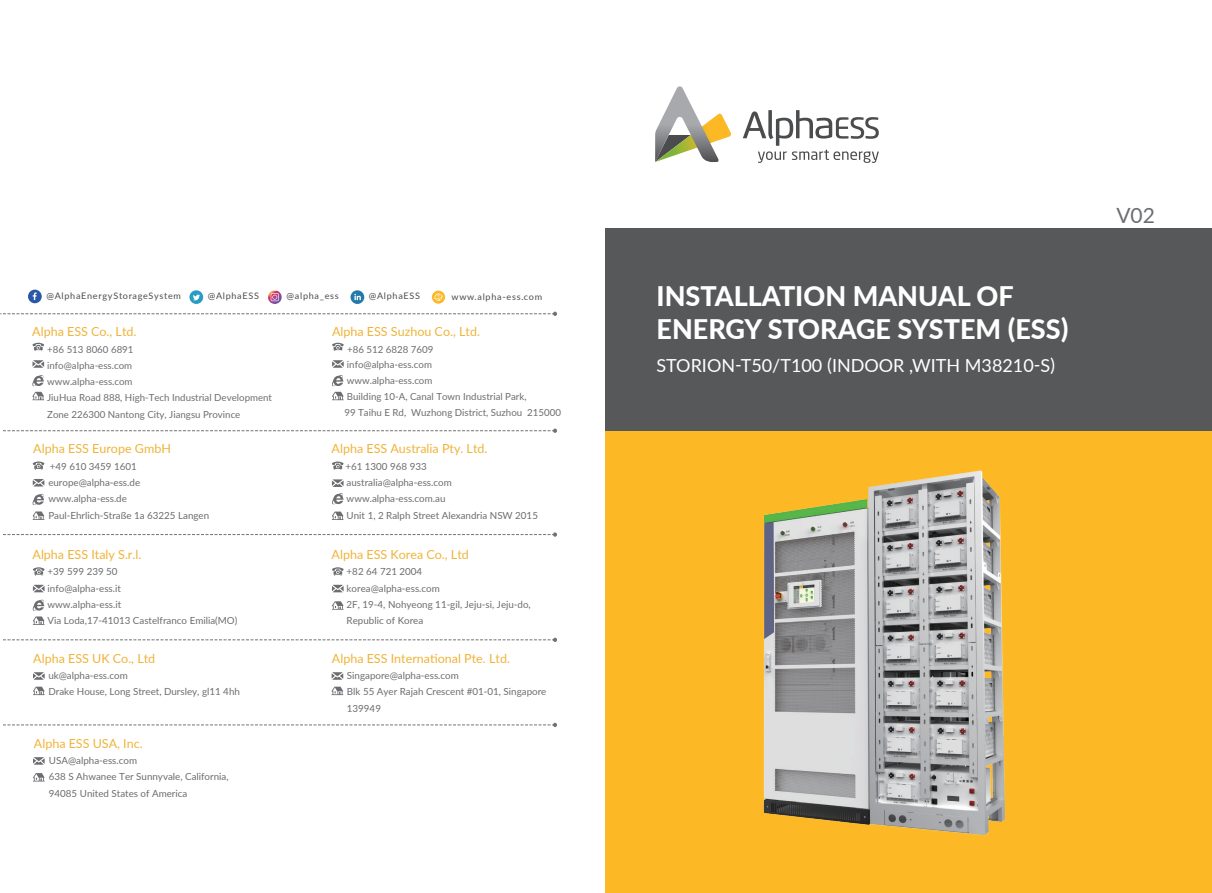
<style>
.page{position:relative;width:1212px;height:893px;background:#fff}
.page>*{position:absolute;margin:0;border:0;box-sizing:border-box;transform-origin:0 0}
.t1{font:27px/33px "Lato";color:#fff}
.t2{font:800 27px/33px "Lato";color:#fff}
.t3{font:21px "Lato";color:#6c6d70}
.t4{font:18px "Lato";color:#fff}
.t5{font:12.6px "Lato";color:#f0b338}
.t6{font:12.45px "Lato";color:#f0b338}
.t7{font:9.75px/16.4px "Lato";color:#6c6d70}
.t8{font:9px "Lato";letter-spacing:.08em;color:#4b4c4d}
.s1{color:#727276}
</style>
<div class="page">
<div style="left:606px;top:228px;width:606px;height:203px;background:#57585a"></div>
<div style="left:606px;top:431px;width:606px;height:462px;background:#fcb825"></div>
<svg style="left:3px;top:429px;width:554px;height:4px"></svg>
<svg style="left:0;top:312px;width:557px;height:4px"></svg>
<svg style="left:3px;top:532px;width:554px;height:5px"></svg>
<svg style="left:3px;top:638px;width:554px;height:4px"></svg>
<svg style="left:3px;top:723px;width:554px;height:4px"></svg>
<svg style="left:32px;top:342px;width:12px;height:9px"></svg>
<svg style="left:32px;top:360px;width:12px;height:8px"></svg>
<svg style="left:32px;top:375px;width:12px;height:11px"></svg>
<svg style="left:32px;top:392px;width:12px;height:8px"></svg>
<svg style="left:332px;top:342px;width:12px;height:9px"></svg>
<svg style="left:332px;top:360px;width:12px;height:8px"></svg>
<svg style="left:332px;top:375px;width:12px;height:11px"></svg>
<svg style="left:332px;top:392px;width:12px;height:8px"></svg>
<svg style="left:33px;top:461px;width:11px;height:9px"></svg>
<svg style="left:33px;top:479px;width:11px;height:7px"></svg>
<svg style="left:32px;top:493px;width:12px;height:12px"></svg>
<svg style="left:33px;top:511px;width:11px;height:9px"></svg>
<svg style="left:33px;top:672px;width:12px;height:8px"></svg>
<svg style="left:332px;top:461px;width:12px;height:9px"></svg>
<svg style="left:332px;top:479px;width:12px;height:8px"></svg>
<svg style="left:332px;top:493px;width:12px;height:12px"></svg>
<svg style="left:332px;top:512px;width:12px;height:8px"></svg>
<svg style="left:33px;top:567px;width:12px;height:9px"></svg>
<svg style="left:33px;top:585px;width:12px;height:7px"></svg>
<svg style="left:32px;top:599px;width:13px;height:26px"></svg>
<svg style="left:332px;top:567px;width:12px;height:9px"></svg>
<svg style="left:332px;top:585px;width:12px;height:7px"></svg>
<svg style="left:332px;top:601px;width:12px;height:9px"></svg>
<svg style="left:33px;top:687px;width:12px;height:8px"></svg>
<svg style="left:332px;top:672px;width:11px;height:8px"></svg>
<svg style="left:332px;top:687px;width:11px;height:8px"></svg>
<svg style="left:33px;top:757px;width:12px;height:8px"></svg>
<svg style="left:33px;top:773px;width:12px;height:8px"></svg>
<svg style="left:189px;top:290px;width:14px;height:14px"></svg>
<svg style="left:28px;top:290px;width:14px;height:13px"></svg>
<svg style="left:350px;top:290px;width:14px;height:14px"></svg>
<svg style="left:268px;top:290px;width:14px;height:14px"></svg>
<svg style="left:432px;top:291px;width:13px;height:13px"></svg>
<svg style="left:434px;top:293px;width:9px;height:8px"></svg>
<img style="left:763px;top:470px;width:243px;height:366px">
<svg style="left:655px;top:86px;width:76px;height:76px"></svg>
<svg style="left:743px;top:110px;width:136px;height:53px"></svg>
<p class="t8" style="left:46px;top:289px;width:136px">@AlphaEnergyStorageSystem</p>
<p class="t8" style="left:208px;top:290px;width:53px">@AlphaESS</p>
<p class="t8" style="left:287px;top:290px;width:54px">@alpha_ess</p>
<p class="t8" style="left:369px;top:290px;width:53px">@AlphaESS</p>
<p class="t8" style="left:451px;top:290px;width:92px">www.alpha-ess.com</p>
<p class="t6" style="left:32px;top:323px;width:106px">Alpha ESS Co., Ltd.</p>
<p class="t7" style="left:47px;top:340px;width:226px">+86 513 8060 6891<br>info@alpha-ess.com<br>www.alpha-ess.com<br>JiuHua Road 888, High-Tech Industrial Development<br>Zone 226300 Nantong City, Jiangsu Province</p>
<p class="t5" style="left:33px;top:440px;width:139px">Alpha ESS Europe GmbH</p>
<p class="t7" style="left:48px;top:457px;width:162px"><span class="s1">+</span>49 610 3459 1601 europe@alpha-ess.de www.alpha-ess.de<br>Paul-Ehrlich-Straße 1a 63225 Langen</p>
<p class="t6" style="left:33px;top:545px;width:110px">Alpha ESS Italy S.r.l.</p>
<p class="t7" style="left:48px;top:563px;width:191px">+39 599 239 50<br>info@alpha-ess.it<br>www.alpha-ess.it<br>Via Loda,17-41013 Castelfranco Emilia(MO)</p>
<p class="t6" style="left:33px;top:649px;width:123px">Alpha ESS UK Co., Ltd</p>
<p class="t7" style="left:48px;top:667px;width:193px">uk@alpha-ess.com<br>Drake House, Long Street, Dursley, gl11 4hh</p>
<p class="t6" style="left:34px;top:734px;width:110px">Alpha ESS USA, Inc.</p>
<p class="t7" style="left:49px;top:752px;width:181px">USA@alpha-ess.com<br>638 S Ahwanee Ter Sunnyvale, California,<br>94085 United States of America</p>
<p class="t6" style="left:332px;top:323px;width:149px">Alpha ESS Suzhou Co., Ltd.</p>
<p class="t7" style="left:344px;top:341px;width:218px;line-height:15.9px">+86 512 6828 7609<br>info@alpha-ess.com<br>www.alpha-ess.com<br>Building 10-A, Canal Town Industrial Park,<br>99 Taihu E Rd, Wuzhong District, Suzhou 215000</p>
<p class="t6" style="left:332px;top:440px;width:157px">Alpha ESS Australia Pty. Ltd.</p>
<p class="t7" style="left:345px;top:457px;width:194px">+61 1300 968 933<br>australia@alpha-ess.com www.alpha-ess.com.au<br>Unit 1, 2 Ralph Street Alexandria NSW 2015</p>
<p class="t6" style="left:332px;top:545px;width:139px">Alpha ESS Korea Co., Ltd</p>
<p class="t7" style="left:347px;top:563px;width:186px">+82 64 721 2004<br>korea@alpha-ess.com<br>2F, 19-4, Nohyeong 11-gil, Jeju-si, Jeju-do,<br>Republic of Korea</p>
<p class="t6" style="left:332px;top:649px;width:180px">Alpha ESS International Pte. Ltd.</p>
<p class="t7" style="left:347px;top:667px;width:201px">Singapore@alpha-ess.com<br>Blk 55 Ayer Rajah Crescent #01-01, Singapore<br>139949</p>
<h1 class="t2" style="left:656px;top:278px;width:413px">INSTALLATION MANUAL OF<br>ENERGY STORAGE SYSTEM (ESS)</h1>
<h3 class="t4" style="left:656px;top:352px;width:400px">STORION-T50/T100 (INDOOR ,WITH M38210-S)</h3>
<h1 class="t1" style="left:643px;top:280px;width:388px">INSTAL ATIONMANUAL<br>ENERGYSTORAGESY TEM(ESS)<br>STORION-SMILE-T10(INDOOR)</h1>
<h2 class="t3" style="left:1116px;top:200px;width:40px">V02</h2>
</div>
